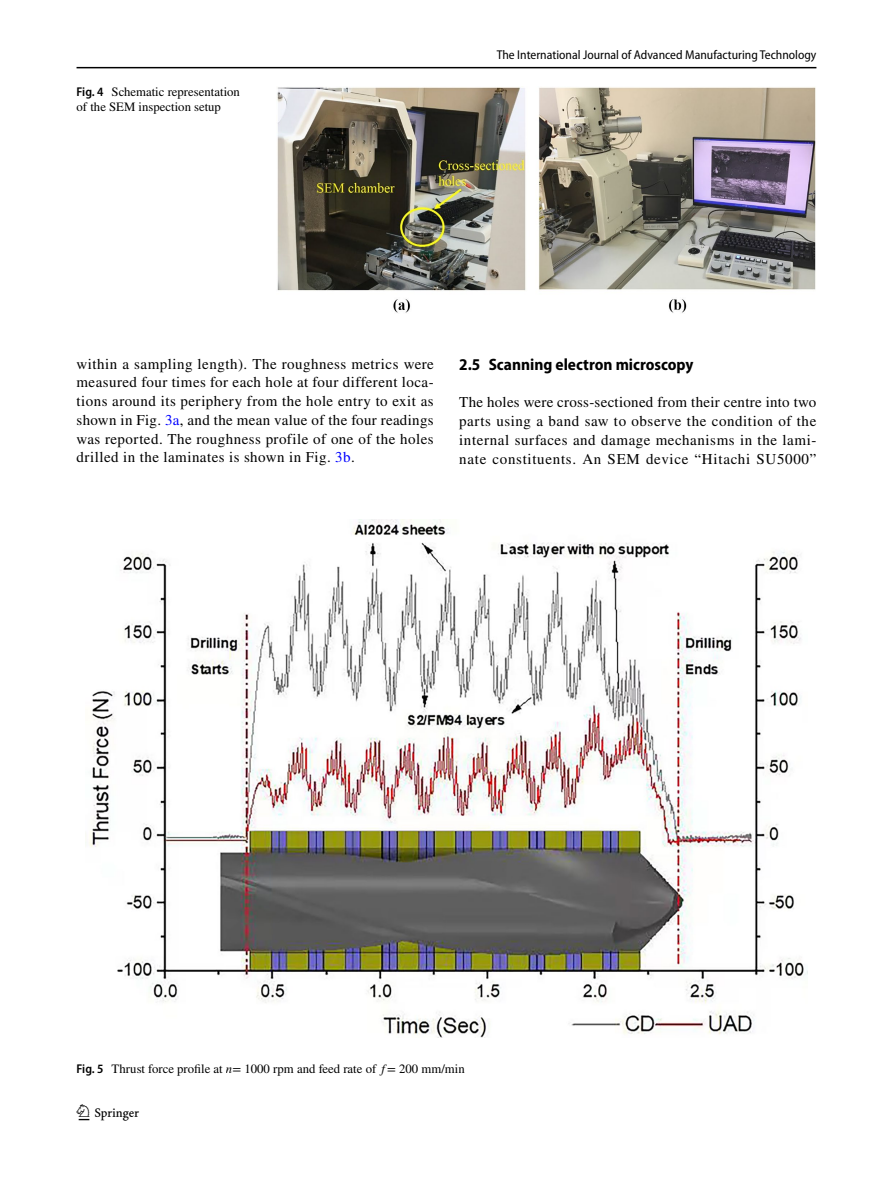
<style>
.page{position:relative;width:893px;height:1187px;background:#fff}
.page>*{position:absolute;margin:0;border:0;box-sizing:border-box;transform-origin:0 0}
.t1{font:22.5px "Springnew Regular 2";color:#000}
.t2{font:700 semi-condensed 16.5px "Myriad Pro";color:#000}
.t3{font:15px/18.8px "STIX";letter-spacing:.04em;color:#000;text-align:justify}
.t4{font:12.75px/15px "STIX";color:#000}
.t5{font:semi-condensed 12.75px "Myriad Pro";color:#000}
.s1{font-family:"Myriad Pro";font-weight:600;font-stretch:semi-condensed}
.s2{color:#00f}
.s3{font-family:"STIX General Italic 2"}
.s4{font-family:"STIX General Italic 3"}
</style>
<div class="page">
<hr style="left:77px;top:67px;width:739px;height:1px;background:#000">
<img style="left:277px;top:87px;width:539px;height:226px">
<img style="left:85px;top:519px;width:723px;height:518px">
<p class="t4" style="left:77px;top:85px;width:165px"><span class="s1">Fig. 4</span> Schematic representation of the SEM inspection setup</p>
<p class="t5" style="left:497px;top:48px;width:321px">The International Journal of Advanced Manufacturing Technology</p>
<p class="t3" style="left:77px;top:355px;width:359px">within a sampling length). The roughness metrics were measured four times for each hole at four different loca&shy;tions around its periphery from the hole entry to exit as shown in Fig. <span class="s2">3a</span>, and the mean value of the four readings was reported. The roughness profile of one of the holes drilled in the laminates is shown in Fig. <span class="s2">3b</span>.</p>
<p class="t2" style="left:459px;top:355px;width:236px">2.5 Scanning electron microscopy</p>
<p class="t3" style="left:459px;top:394px;width:359px">The holes were cross-sectioned from their centre into two parts using a band saw to observe the condition of the internal surfaces and damage mechanisms in the lami&shy;nate constituents. An SEM device “Hitachi SU5000”</p>
<p class="t4" style="left:77px;top:1061px;width:390px"><span class="s1">Fig. 5</span> Thrust force profile at <span class="s3">n</span>= 1000 rpm and feed rate of <span class="s4">f</span> = 200 mm/min</p>
<h1 class="t1" style="left:79px;top:1104px;width:62px">1 3</h1>
</div>
